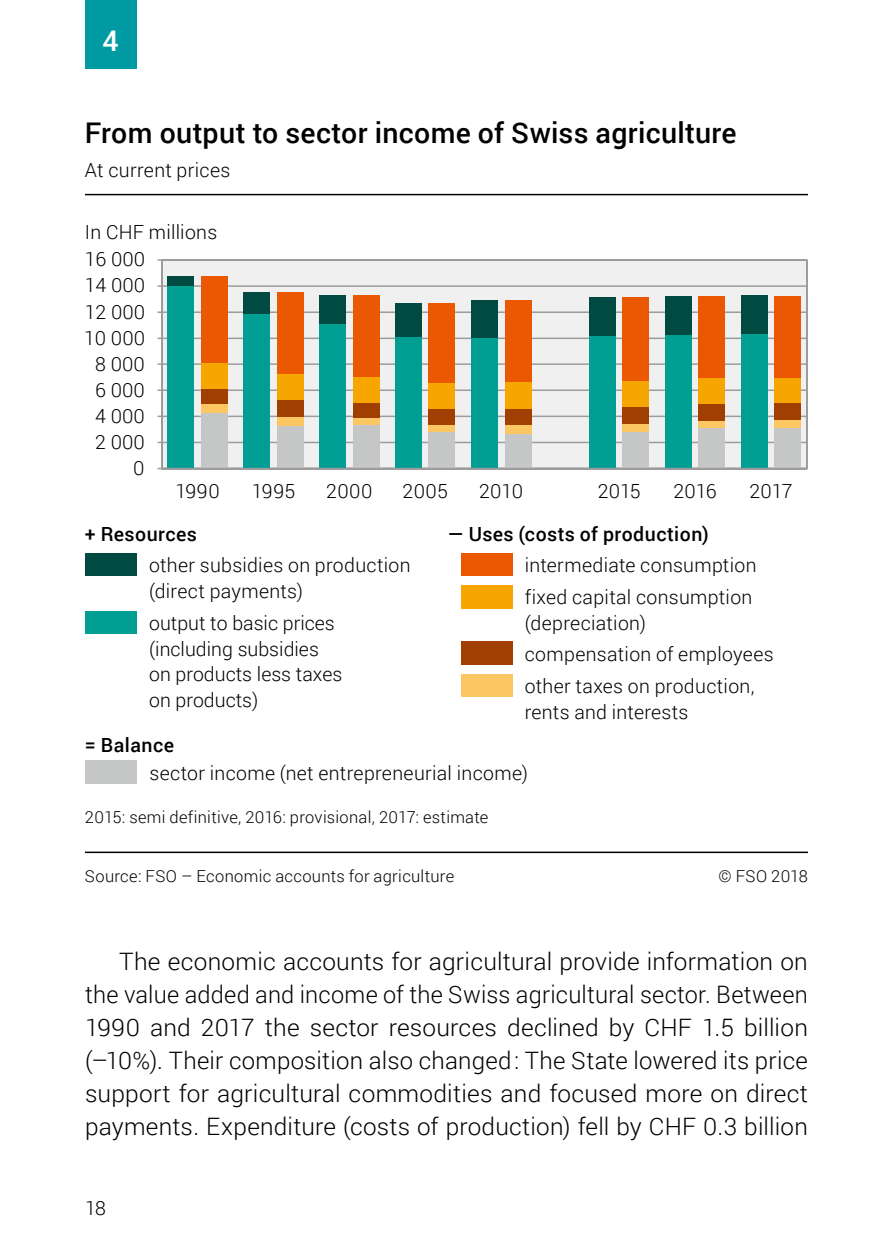
<style>
.page{position:relative;width:893px;height:1259px;background:#fff}
.page>*{position:absolute;margin:0;border:0;box-sizing:border-box;transform-origin:0 0}
.t1{font:500 28.5px "Roboto";letter-spacing:.01em;color:#000}
.Kapitelnummer{font:500 28.5px "Roboto";color:#fff}
.Grundtext_Einzug{font:300 24px/33px "Roboto";letter-spacing:.01em;color:#000;text-align:justify}
.t2{font:300 19.5px/25.5px "Roboto";letter-spacing:.015em;color:#000}
.t3{font:500 19.5px "Roboto";letter-spacing:.025em;color:#000}
.t4{font:300 16.5px "Roboto";letter-spacing:.02em;color:#000}
</style>
<div class="page">
<div style="left:85px;top:0;width:51px;height:68px;background:#009aa3"></div>
<div style="left:157px;top:259px;width:651px;height:211px;background:#f0f0f0"></div>
<hr style="left:162px;top:442px;width:645px;height:1px;background:#9c9c9c">
<hr style="left:162px;top:415px;width:645px;height:2px;background:#9c9c9c">
<hr style="left:162px;top:389px;width:645px;height:2px;background:#9c9c9c">
<hr style="left:162px;top:363px;width:645px;height:2px;background:#9c9c9c">
<hr style="left:162px;top:337px;width:645px;height:2px;background:#9c9c9c">
<hr style="left:162px;top:311px;width:645px;height:2px;background:#9c9c9c">
<hr style="left:162px;top:285px;width:645px;height:2px;background:#9c9c9c">
<hr style="left:162px;top:259px;width:645px;height:2px;background:#9c9c9c">
<hr style="left:161px;top:260px;width:2px;height:208px;background:#9c9c9c">
<div style="left:167px;top:285px;width:27px;height:183px;background:#009e93"></div>
<div style="left:167px;top:276px;width:27px;height:9px;background:#004a41"></div>
<div style="left:201px;top:412px;width:27px;height:56px;background:#c5c6c6"></div>
<div style="left:201px;top:404px;width:27px;height:8px;background:#fcc663"></div>
<div style="left:201px;top:388px;width:27px;height:16px;background:#a13f00"></div>
<div style="left:201px;top:362px;width:27px;height:26px;background:#f7a500"></div>
<div style="left:201px;top:276px;width:27px;height:86px;background:#ea5901"></div>
<div style="left:243px;top:313px;width:27px;height:155px;background:#009e93"></div>
<div style="left:243px;top:292px;width:27px;height:21px;background:#004a41"></div>
<div style="left:277px;top:425px;width:27px;height:43px;background:#c5c6c6"></div>
<div style="left:277px;top:417px;width:27px;height:8px;background:#fcc663"></div>
<div style="left:277px;top:400px;width:27px;height:17px;background:#a13f00"></div>
<div style="left:277px;top:374px;width:27px;height:26px;background:#f7a500"></div>
<div style="left:277px;top:292px;width:27px;height:82px;background:#ea5901"></div>
<div style="left:319px;top:324px;width:27px;height:144px;background:#009e93"></div>
<div style="left:319px;top:295px;width:27px;height:29px;background:#004a41"></div>
<div style="left:353px;top:425px;width:27px;height:43px;background:#c5c6c6"></div>
<div style="left:353px;top:417px;width:27px;height:8px;background:#fcc663"></div>
<div style="left:353px;top:402px;width:27px;height:15px;background:#a13f00"></div>
<div style="left:353px;top:377px;width:27px;height:25px;background:#f7a500"></div>
<div style="left:353px;top:295px;width:27px;height:82px;background:#ea5901"></div>
<div style="left:395px;top:337px;width:27px;height:131px;background:#009e93"></div>
<div style="left:395px;top:303px;width:27px;height:34px;background:#004a41"></div>
<div style="left:429px;top:432px;width:26px;height:36px;background:#c5c6c6"></div>
<div style="left:429px;top:424px;width:26px;height:8px;background:#fcc663"></div>
<div style="left:429px;top:409px;width:26px;height:15px;background:#a13f00"></div>
<div style="left:429px;top:382px;width:26px;height:27px;background:#f7a500"></div>
<div style="left:429px;top:303px;width:26px;height:79px;background:#ea5901"></div>
<div style="left:471px;top:338px;width:26px;height:130px;background:#009e93"></div>
<div style="left:471px;top:300px;width:26px;height:38px;background:#004a41"></div>
<div style="left:505px;top:433px;width:26px;height:35px;background:#c5c6c6"></div>
<div style="left:505px;top:425px;width:26px;height:8px;background:#fcc663"></div>
<div style="left:505px;top:409px;width:26px;height:16px;background:#a13f00"></div>
<div style="left:505px;top:381px;width:26px;height:28px;background:#f7a500"></div>
<div style="left:505px;top:300px;width:26px;height:81px;background:#ea5901"></div>
<div style="left:589px;top:335px;width:26px;height:133px;background:#009e93"></div>
<div style="left:589px;top:297px;width:26px;height:38px;background:#004a41"></div>
<div style="left:623px;top:431px;width:26px;height:37px;background:#c5c6c6"></div>
<div style="left:623px;top:423px;width:26px;height:8px;background:#fcc663"></div>
<div style="left:623px;top:407px;width:26px;height:16px;background:#a13f00"></div>
<div style="left:623px;top:380px;width:26px;height:27px;background:#f7a500"></div>
<div style="left:623px;top:297px;width:26px;height:83px;background:#ea5901"></div>
<div style="left:665px;top:334px;width:26px;height:134px;background:#009e93"></div>
<div style="left:665px;top:296px;width:26px;height:38px;background:#004a41"></div>
<div style="left:698px;top:428px;width:27px;height:40px;background:#c5c6c6"></div>
<div style="left:698px;top:420px;width:27px;height:8px;background:#fcc663"></div>
<div style="left:698px;top:404px;width:27px;height:16px;background:#a13f00"></div>
<div style="left:698px;top:378px;width:27px;height:26px;background:#f7a500"></div>
<div style="left:698px;top:296px;width:27px;height:82px;background:#ea5901"></div>
<div style="left:741px;top:334px;width:26px;height:134px;background:#009e93"></div>
<div style="left:741px;top:296px;width:26px;height:38px;background:#004a41"></div>
<div style="left:774px;top:427px;width:27px;height:41px;background:#c5c6c6"></div>
<div style="left:774px;top:420px;width:27px;height:7px;background:#fcc663"></div>
<div style="left:774px;top:403px;width:27px;height:17px;background:#a13f00"></div>
<div style="left:774px;top:378px;width:27px;height:25px;background:#f7a500"></div>
<div style="left:774px;top:296px;width:27px;height:82px;background:#ea5901"></div>
<div style="left:85px;top:611px;width:52px;height:22px;background:#009e93"></div>
<div style="left:85px;top:553px;width:52px;height:23px;background:#004a41"></div>
<div style="left:86px;top:761px;width:51px;height:23px;background:#c5c6c6"></div>
<div style="left:461px;top:674px;width:51px;height:23px;background:#fcc663"></div>
<div style="left:461px;top:642px;width:51px;height:23px;background:#a13f00"></div>
<div style="left:461px;top:585px;width:51px;height:23px;background:#f7a500"></div>
<div style="left:461px;top:553px;width:51px;height:23px;background:#ea5901"></div>
<hr style="left:85px;top:194px;width:723px;height:1px;background:#000">
<hr style="left:85px;top:851px;width:723px;height:2px;background:#000">
<hr style="left:162px;top:468px;width:645px;height:1px;background:#9c9c9c">
<h2 class="Kapitelnummer" style="left:102px;top:21px;width:18px">4</h2>
<p class="t1" style="left:85px;top:113px;width:653px">From output to sector income of Swiss agriculture</p>
<p class="t2" style="left:85px;top:157px;width:147px">At current prices</p>
<p class="t2" style="left:85px;top:219px;width:134px">In CHF millions</p>
<p class="t2" style="left:85px;top:246px;width:62px">16 000</p>
<p class="t2" style="left:85px;top:272px;width:62px">14 000</p>
<p class="t2" style="left:85px;top:298px;width:62px">12 000</p>
<p class="t2" style="left:84px;top:324px;width:63px">10 000</p>
<p class="t2" style="left:95px;top:350px;width:51px">8 000</p>
<p class="t2" style="left:95px;top:376px;width:51px">6 000</p>
<p class="t2" style="left:95px;top:402px;width:51px">4 000</p>
<p class="t2" style="left:95px;top:428px;width:51px">2 000</p>
<p class="t2" style="left:133px;top:454px;width:13px">0</p>
<p class="t2" style="left:175px;top:477px;width:46px">1990</p>
<p class="t2" style="left:252px;top:477px;width:45px">1995</p>
<p class="t2" style="left:326px;top:477px;width:48px">2000</p>
<p class="t2" style="left:403px;top:477px;width:47px">2005</p>
<p class="t2" style="left:479px;top:477px;width:45px">2010</p>
<p class="t2" style="left:598px;top:477px;width:45px">2015</p>
<p class="t2" style="left:673px;top:477px;width:45px">2016</p>
<p class="t2" style="left:749px;top:477px;width:45px">2017</p>
<p class="t3" style="left:85px;top:520px;width:114px">+ Resources</p>
<p class="t3" style="left:448px;top:520px;width:262px">— Uses (costs of production)</p>
<p class="t2" style="left:149px;top:552px;width:263px">other subsidies on production (direct payments)</p>
<p class="t2" style="left:149px;top:609px;width:195px">output to basic prices (including subsidies on products less taxes on products)</p>
<p class="t3" style="left:85px;top:731px;width:91px">= Balance</p>
<p class="t2" style="left:525px;top:552px;width:233px">intermediate consumption</p>
<p class="t2" style="left:525px;top:584px;width:229px">fixed capital consumption (depreciation)</p>
<p class="t2" style="left:525px;top:641px;width:250px">compensation of employees</p>
<p class="t2" style="left:525px;top:672px;width:231px">other taxes on production, rents and interests</p>
<p class="t2" style="left:149px;top:759px;width:380px">sector income (net entrepreneurial income)</p>
<p class="t4" style="left:85px;top:805px;width:405px">2015: semi definitive, 2016: provisional, 2017: estimate</p>
<p class="t4" style="left:85px;top:864px;width:371px">Source: FSO – Economic accounts for agriculture</p>
<p class="t4" style="left:718px;top:864px;width:91px">© FSO 2018</p>
<p class="Grundtext_Einzug" style="left:85px;top:944px;width:724px;text-indent:34px">The economic accounts for agricultural provide information on the value added and income of the Swiss agricultural sector. Between 1990 and 2017 the sector resources declined by CHF 1.5 billion (–10%). Their composition also changed: The State lowered its price support for agricultural commodities and focused more on direct payments. Expenditure (costs of production) fell by CHF 0.3 billion</p>
<p class="t2" style="left:85px;top:1194px;width:22px">18</p>
</div>
